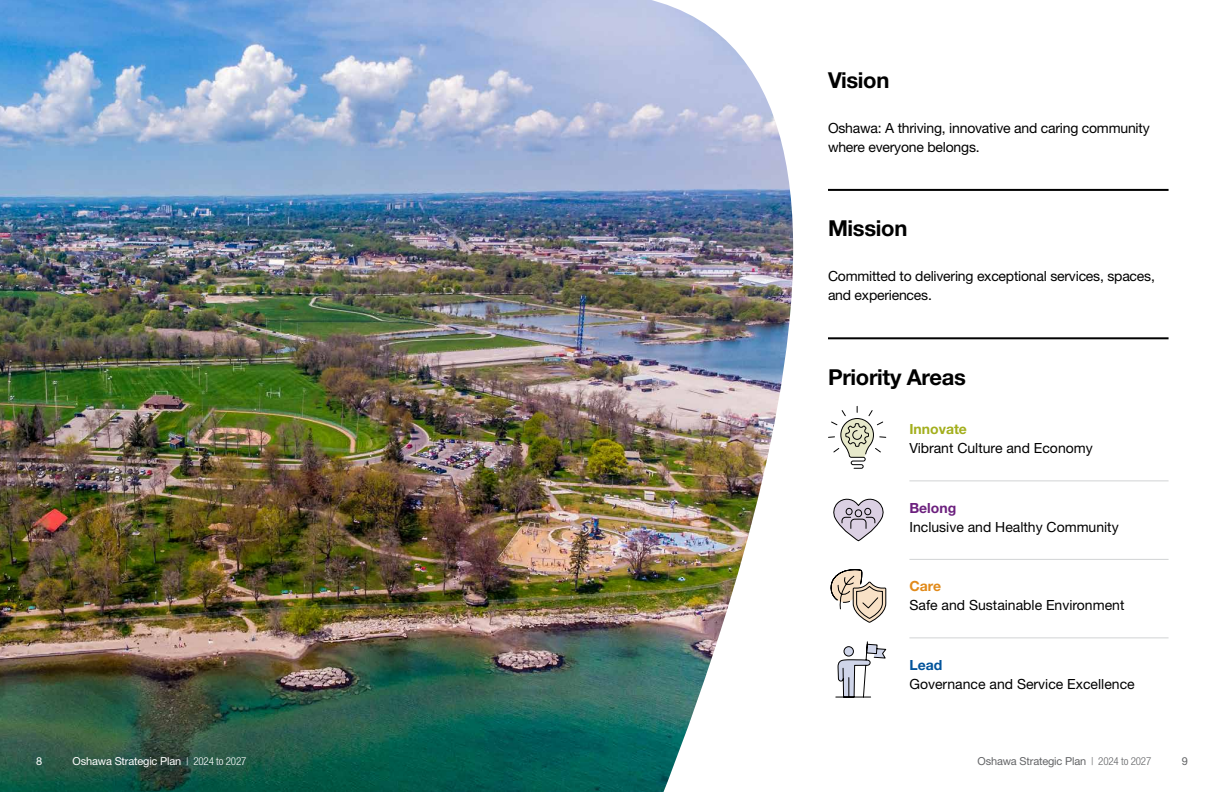
<style>
.page{position:relative;width:1224px;height:792px;background:#fff}
.page>*{position:absolute;margin:0;border:0;box-sizing:border-box;transform-origin:0 0}
.t1{font:700 22px "Helvetica Neue LT Pro";letter-spacing:-.015em;color:#000}
.Body_Copy{font:14px/19px "Helvetica Neue LT Pro";color:#000}
.Intro_Paragraph{font:14px/19px "Helvetica Neue LT Pro";letter-spacing:-.015em;color:#000}
.t2{font:11px "Helvetica Neue LT Pro";letter-spacing:-.015em;color:#636466}
.t3{font:11px "Helvetica Neue LT Pro";letter-spacing:-.015em;color:#fff}
.s1{font-weight:300;font-stretch:condensed}
.s2{font-weight:700;color:#a3af1d}
.s3{font-weight:700;color:#6c207e}
.s4{font-weight:700;color:#e18a1a}
.s5{font-weight:700;color:#00539b}
</style>
<div class="page">
<img style="left:0;top:0;width:612px;height:792px">
<img style="left:612px;top:0;width:328px;height:792px">
<hr style="left:909px;top:480px;width:260px;height:1px;background:#d1d3d4">
<hr style="left:909px;top:559px;width:260px;height:1px;background:#d1d3d4">
<hr style="left:909px;top:637px;width:260px;height:1px;background:#d1d3d4">
<hr style="left:828px;top:189px;width:341px;height:2px;background:#000">
<hr style="left:828px;top:337px;width:341px;height:2px;background:#000">
<svg style="left:827px;top:405px;width:60px;height:64px"></svg>
<svg style="left:832px;top:496px;width:54px;height:46px"></svg>
<svg style="left:829px;top:569px;width:58px;height:55px"></svg>
<svg style="left:835px;top:641px;width:53px;height:57px"></svg>
<p class="t3" style="left:36px;top:754px;width:8px">8</p>
<p class="t3" style="left:73px;top:754px;width:175px">Oshawa Strategic Plan <span class="s1">| 2024 to 2027</span></p>
<h1 class="t1" style="left:828px;top:66px;width:63px">Vision</h1>
<p class="Intro_Paragraph" style="left:828px;top:118px;width:323px">Oshawa: A thriving, innovative and caring community where everyone belongs.</p>
<h1 class="t1" style="left:828px;top:215px;width:81px">Mission</h1>
<p class="Intro_Paragraph" style="left:828px;top:266px;width:328px">Committed to delivering exceptional services, spaces, and experiences.</p>
<h1 class="t1" style="left:828px;top:363px;width:139px">Priority Areas</h1>
<p class="Body_Copy" style="left:909px;top:420px;width:185px"><span class="s2">Innovate<br></span>Vibrant Culture and Economy</p>
<p class="Body_Copy" style="left:909px;top:498px;width:211px"><span class="s3">Belong<br></span>Inclusive and Healthy Community</p>
<p class="Body_Copy" style="left:909px;top:577px;width:216px"><span class="s4">Care<br></span>Safe and Sustainable Environment</p>
<p class="Body_Copy" style="left:909px;top:655px;width:227px"><span class="s5">Lead<br></span>Governance and Service Excellence</p>
<p class="t2" style="left:978px;top:754px;width:175px">Oshawa Strategic Plan <span class="s1">| 2024 to 2027</span></p>
<p class="t2" style="left:1182px;top:754px;width:8px">9</p>
</div>
